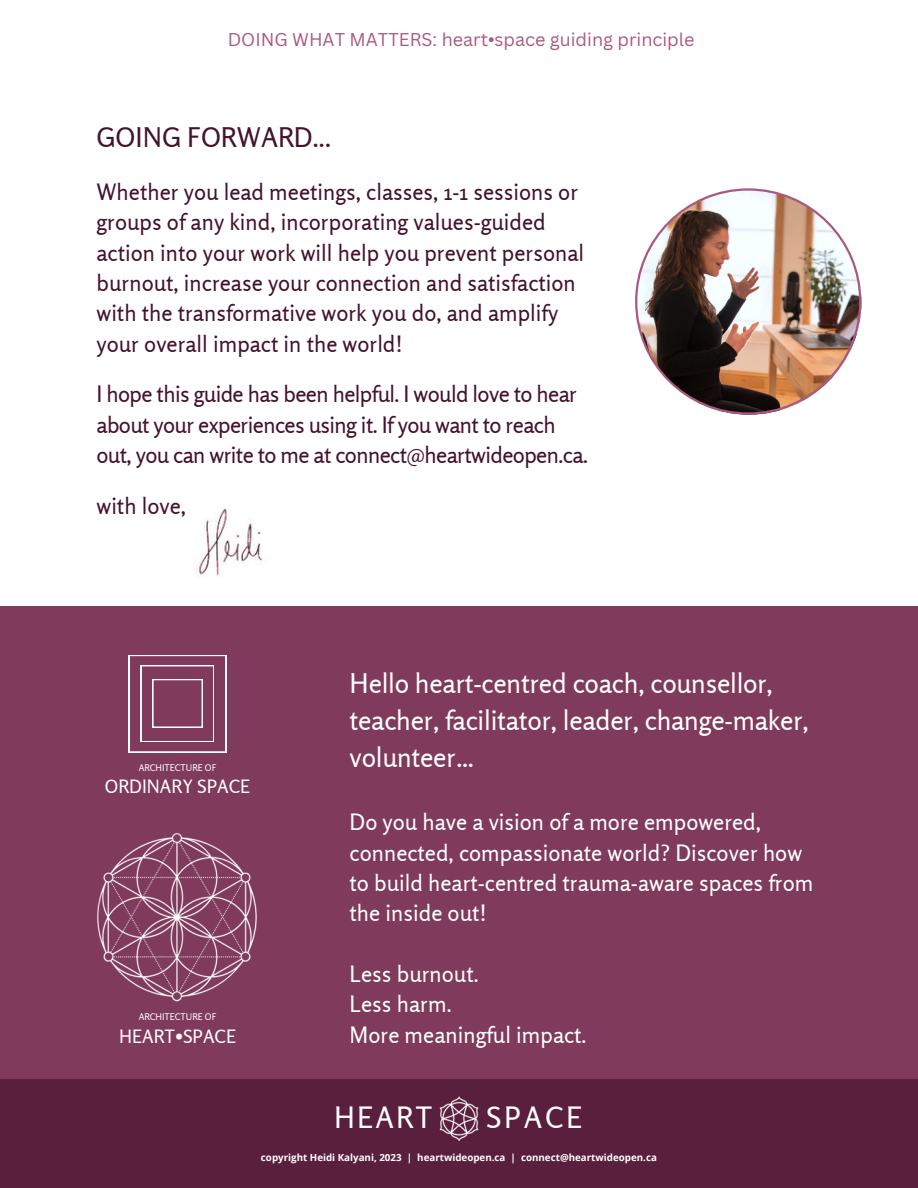
<style>
.page{position:relative;width:918px;height:1188px;background:#fff}
.page>*{position:absolute;margin:0;border:0;box-sizing:border-box;transform-origin:0 0}
.t1{font:29.25px "Rosario";letter-spacing:.085em;color:#fff}
.t2{font:27px/37.2px "Rosario";letter-spacing:-.01em;color:#fff}
.t3{font:27px "Rosario";color:#44132c}
.t4{font:22.5px/30.3px "Rosario";color:#44132c}
.t5{font:22.5px/30.3px "Rosario";color:#fff}
.t6{font:22.5px/30.3px "Rosario";letter-spacing:-.025em;color:#44132c}
.t7{font:18.3px "Rosario";color:#fff}
.t8{font:18px "Canva Sans";color:#a95980}
.t9{font:700 9.75px "Open Sans";color:#fff}
.t10{font:9.15px "Rosario";color:#fff}
</style>
<div class="page">
<div style="left:0;top:606px;width:918px;height:490px;background:#7f3a5c"></div>
<div style="left:0;top:1079px;width:918px;height:109px;background:#5a1f3d"></div>
<img style="left:196px;top:506px;width:67px;height:70px">
<img style="left:439px;top:1096px;width:40px;height:44px">
<img style="left:97px;top:833px;width:160px;height:169px">
<svg style="left:129px;top:655px;width:97px;height:97px"></svg>
<img style="left:635px;top:188px;width:226px;height:226px">
<p class="t8" style="left:228px;top:27px;width:468px">DOING WHAT MATTERS: heart•space guiding principle</p>
<p class="t3" style="left:97px;top:121px;width:236px">GOING FORWARD...</p>
<p class="t4" style="left:97px;top:176px;width:489px">Whether you lead meetings, classes, 1-1 sessions or groups of any kind, incorporating values-guided action into your work will help you prevent personal burnout, increase your connection and satisfaction with the transformative work you do, and amplify your overall impact in the world!</p>
<p class="t6" style="left:97px;top:379px;width:493px">I hope this guide has been helpful. I would love to hear about your experiences using it. If you want to reach out, you can write to me at connect@heartwideopen.ca.</p>
<p class="t4" style="left:97px;top:490px;width:91px">with love,</p>
<p class="t10" style="left:139px;top:762px;width:79px">ARCHITECTURE OF</p>
<p class="t7" style="left:105px;top:775px;width:147px">ORDINARY SPACE</p>
<p class="t10" style="left:139px;top:1011px;width:79px">ARCHITECTURE OF</p>
<p class="t7" style="left:119px;top:1025px;width:119px">HEART•SPACE</p>
<p class="t2" style="left:350px;top:664px;width:461px">Hello heart-centred coach, counsellor, teacher, facilitator, leader, change-maker, volunteer…</p>
<p class="t5" style="left:350px;top:807px;width:465px">Do you have a vision of a more empowered, connected, compassionate world? Discover how to build heart-centred trauma-aware spaces from the inside out!</p>
<p class="t5" style="left:350px;top:959px;width:131px">Less burnout.</p>
<p class="t5" style="left:350px;top:989px;width:104px">Less harm.</p>
<p class="t5" style="left:350px;top:1019px;width:239px">More meaningful impact.</p>
<p class="t1" style="left:334px;top:1100px;width:100px">HEART</p>
<p class="t1" style="left:486px;top:1100px;width:98px">SPACE</p>
<p class="t9" style="left:261px;top:1150px;width:397px">copyright Heidi Kalyani, 2023 | heartwideopen.ca | connect@heartwideopen.ca</p>
</div>
